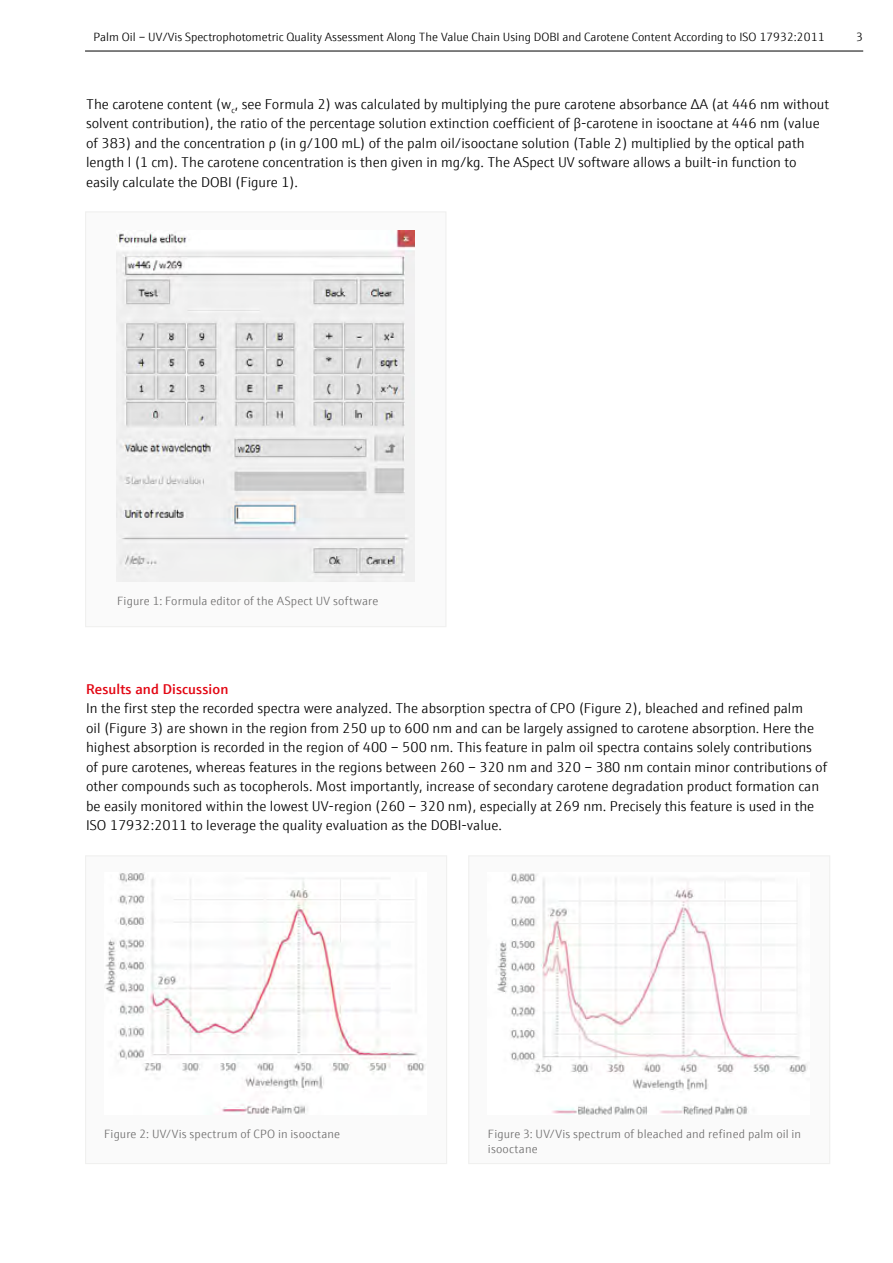
<style>
.page{position:relative;width:893px;height:1263px;background:#fff}
.page>*{position:absolute;margin:0;border:0;box-sizing:border-box;transform-origin:0 0}
.t1{font:300 14.25px/19.5px "E+H Sans";color:#000}
.t2{font:600 14.25px "E+H Sans";letter-spacing:.01em;color:#e30613}
.t3{font:300 12px/15px "E+H Sans";letter-spacing:.015em;color:#706f6f}
.t4{font:300 12px "E+H Sans";color:#000}
</style>
<div class="page">
<div style="left:85px;top:855px;width:362px;height:309px;background:#fafafa;border:1px solid #f0f0ef"></div>
<img style="left:105px;top:873px;width:320px;height:241px">
<div style="left:85px;top:211px;width:361px;height:416px;background:#fafafa;border:1px solid #f0f0ef"></div>
<img style="left:117px;top:230px;width:298px;height:352px">
<div style="left:468px;top:855px;width:362px;height:309px;background:#fafafa;border:1px solid #f0f0ef"></div>
<img style="left:497px;top:873px;width:309px;height:242px">
<hr style="left:85px;top:51px;width:778px;height:1px;background:#000">
<p class="t4" style="left:94px;top:29px;width:732px">Palm Oil – UV/Vis Spectrophotometric Quality Assessment Along The Value Chain Using DOBI and Carotene Content According to ISO 17932:2011</p>
<p class="t4" style="left:856px;top:29px;width:8px">3</p>
<p class="t1" style="left:86px;top:93px;width:744px">The carotene content (w<sub>c</sub>, see Formula 2) was calculated by multiplying the pure carotene absorbance ΔA (at 446 nm without solvent contribution), the ratio of the percentage solution extinction coefficient of β-carotene in isooctane at 446 nm (value of 383) and the concentration ρ (in g/100 mL) of the palm oil/isooctane solution (Table 2) multiplied by the optical path length l (1 cm). The carotene concentration is then given in mg/kg. The ASpect UV software allows a built-in function to easily calculate the DOBI (Figure 1).</p>
<p class="t3" style="left:117px;top:592px;width:263px">Figure 1: Formula editor of the ASpect UV software</p>
<p class="t2" style="left:86px;top:678px;width:144px">Results and Discussion</p>
<p class="t1" style="left:86px;top:698px;width:743px">In the first step the recorded spectra were analyzed. The absorption spectra of CPO (Figure 2), bleached and refined palm<br>oil (Figure 3) are shown in the region from 250 up to 600 nm and can be largely assigned to carotene absorption. Here the highest absorption is recorded in the region of 400 – 500 nm. This feature in palm oil spectra contains solely contributions of pure carotenes, whereas features in the regions between 260 – 320 nm and 320 – 380 nm contain minor contributions of other compounds such as tocopherols. Most importantly, increase of secondary carotene degradation product formation can be easily monitored within the lowest UV-region (260 – 320 nm), especially at 269 nm. Precisely this feature is used in the ISO 17932:2011 to leverage the quality evaluation as the DOBI-value.</p>
<p class="t3" style="left:104px;top:1125px;width:238px">Figure 2: UV/Vis spectrum of CPO in isooctane</p>
<p class="t3" style="left:488px;top:1125px;width:315px">Figure 3: UV/Vis spectrum of bleached and refined palm oil in isooctane</p>
</div>
